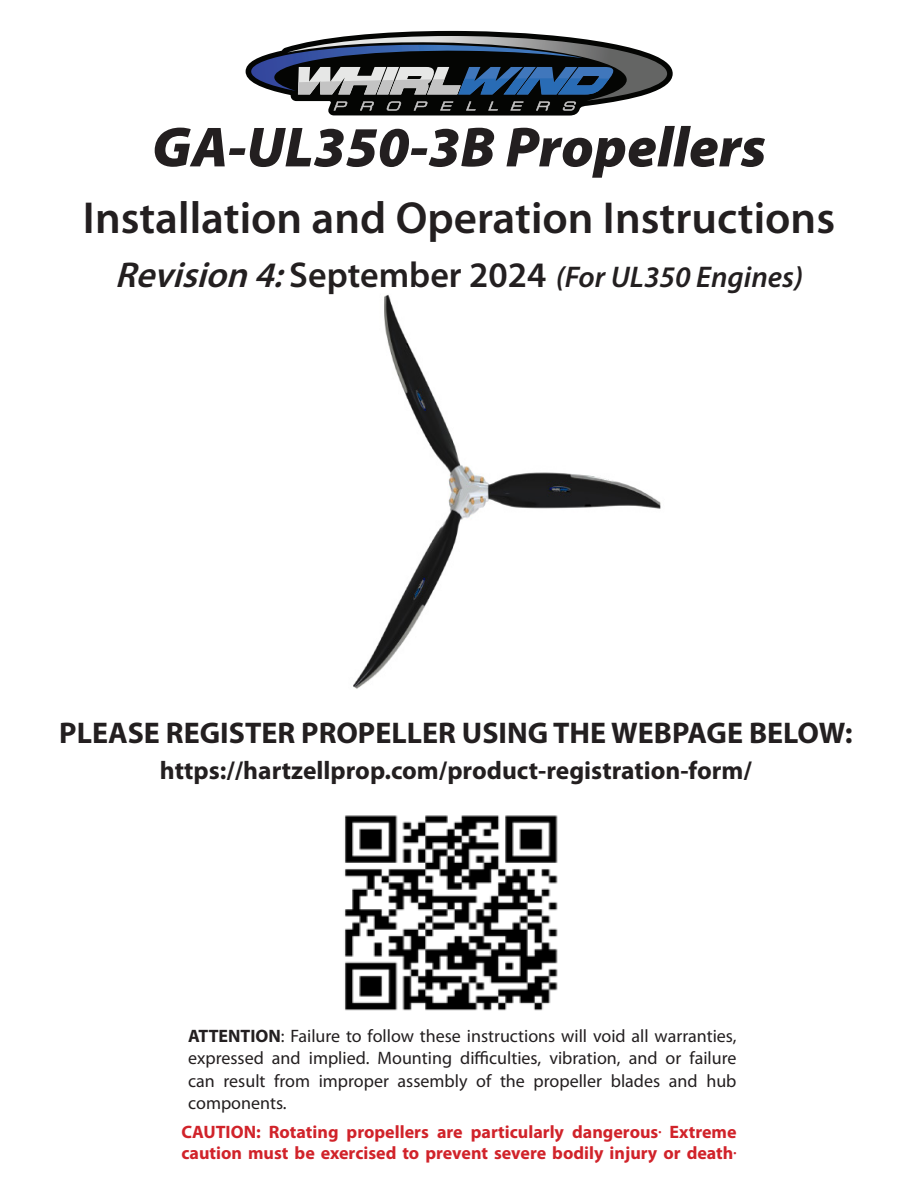
<style>
.page{position:relative;width:918px;height:1188px;background:#fff}
.page>*{position:absolute;margin:0;border:0;box-sizing:border-box;transform-origin:0 0}
.Cover_Title{font:italic 900 57px "Myriad Pro";color:#231f20}
.Cover_Manual_Title{font:600 45px "Myriad Pro";color:#231f20}
.Step_Numbers{font:700 30px "Myriad Pro";color:#231f20}
.Cover_Manual_Title-2{font:italic 600 30px "Myriad Pro";color:#231f20}
.Step_Numbers-2{font:700 25.5px "Myriad Pro";color:#231f20}
.Step_Numbers-3{font:18px/22.5px "Myriad Pro";color:#231f20;text-align:justify}
.t1{font:700 18px/21.6px "Myriad Pro";color:#d1232a}
.s1{font-size:36px}
.s2{font-style:normal;font-size:36px}
.s3{font-weight:700}
</style>
<div class="page">
<svg style="left:245px;top:31px;width:428px;height:85px"></svg>
<img style="left:353px;top:294px;width:308px;height:395px">
<img style="left:344px;top:815px;width:214px;height:196px">
<p class="Cover_Title" style="left:152px;top:109px;width:616px">GA-UL350-3B Propellers</p>
<p class="Cover_Manual_Title" style="left:83px;top:189px;width:754px">Installation and Operation Instructions</p>
<p class="Cover_Manual_Title-2" style="left:115px;top:258px;width:690px"><span class="s1">Revision4:</span><span class="s2">September 2024</span> (For UL350 Engines)</p>
<p class="Step_Numbers" style="left:59px;top:714px;width:795px">PLEASE REGISTER PROPELLER USING THE WEBPAGE BELOW:</p>
<p class="Step_Numbers-2" style="left:160px;top:754px;width:593px">https://hartzellprop.com/product-registration-form/</p>
<p class="Step_Numbers-3" style="left:188px;top:1024px;width:550px"><span class="s3">ATTENTION</span>: Failure to follow these instructions will void all warranties, expressed and implied. Mounting difficulties, vibration, and or failure can result from improper assembly of the propeller blades and hub components.</p>
<p class="t1" style="left:181px;top:1120px;width:557px">CAUTION: Rotating propellers are particularly dangerous. Extreme caution must be exercised to prevent severe bodily injury or death.</p>
</div>
